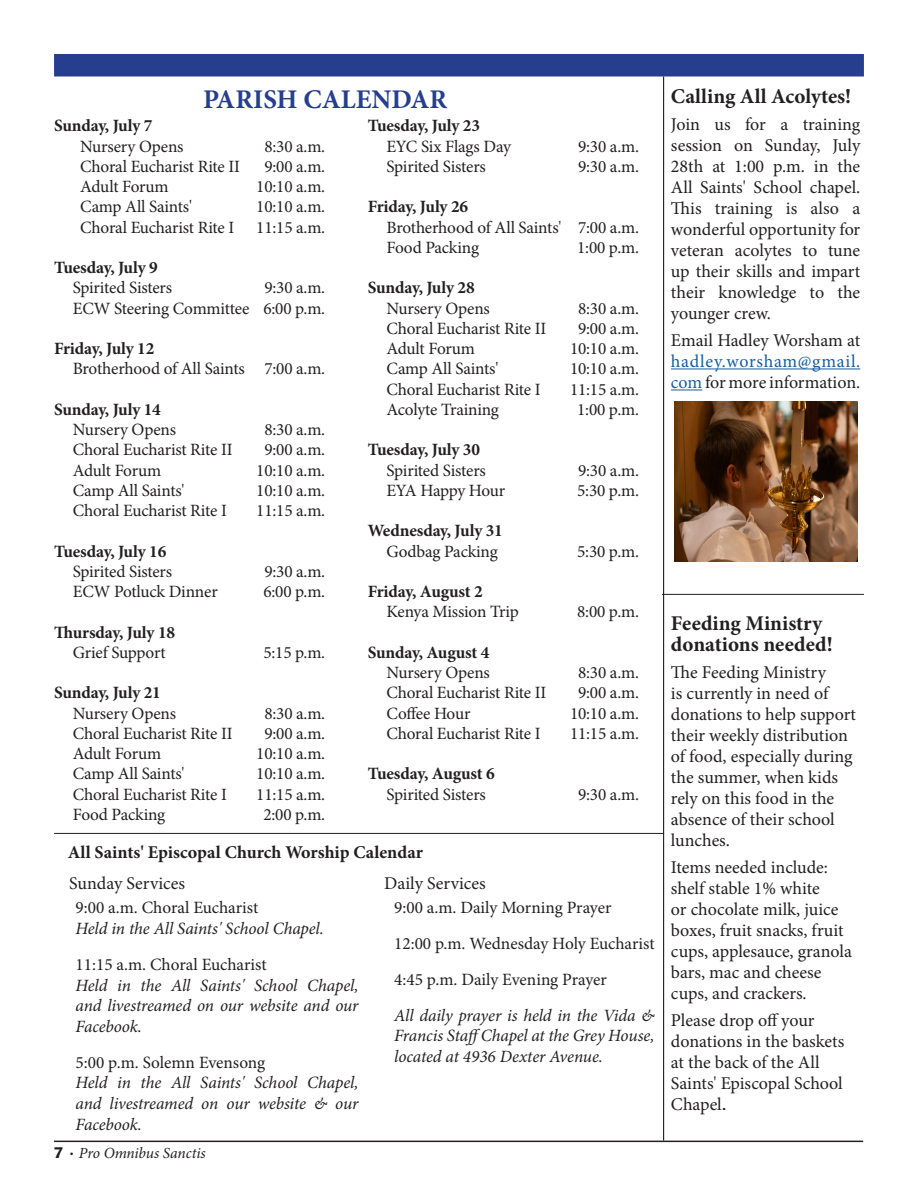
<style>
.page{position:relative;width:918px;height:1188px;background:#fff}
.page>*{position:absolute;margin:0;border:0;box-sizing:border-box;transform-origin:0 0}
.t1{font:700 27px "Minion Pro";color:#253f8e}
.t2{font:700 21px/21px "Minion Pro";color:#231f20}
.t3{font:18px/21px "Minion Pro";color:#231f20}
.t4{font:700 18px "Minion Pro";color:#231f20}
.t5{font:17.25px "Minion Pro";letter-spacing:-.01em;color:#231f20}
.t6{font:italic 17.25px/20.7px "Minion Pro";letter-spacing:-.01em;color:#231f20;text-align:justify}
.t7{font:700 17.25px "Minion Pro";letter-spacing:-.01em;color:#231f20}
.t8{font:italic 15.45px "Minion Pro";letter-spacing:-.01em;color:#231f20}
.s1{color:#175d9e}
.s2{font-family:"Lucida Bright"}
.s3{font-family:"Franklin Gothic ATF";font-weight:700;font-style:normal}
</style>
<div class="page">
<hr style="left:54px;top:1141px;width:809px;height:1px;background:#231f20">
<hr style="left:662px;top:594px;width:202px;height:1px;background:#231f20">
<div style="left:54px;top:54px;width:810px;height:22px;background:#253f8e"></div>
<hr style="left:54px;top:833px;width:609px;height:1px;background:#231f20">
<hr style="left:663px;top:76px;width:1px;height:1065px;background:#231f20">
<hr style="left:671px;top:369px;width:189px;height:1px;background:#175d9e">
<hr style="left:671px;top:390px;width:31px;height:1px;background:#175d9e">
<img style="left:674px;top:401px;width:183px;height:160px">
<p class="t1" style="left:203px;top:80px;width:246px">PARISH CALENDAR</p>
<p class="t2" style="left:671px;top:86px;width:182px">Calling All Acolytes!</p>
<p class="t3" style="left:671px;top:114px;width:191px;text-align:justify">Join us for a training session on Sunday, July 28th at 1:00 p.m. in the All Saints' School chapel.<br>This training is also a wonderful opportunity for veteran acolytes to tune up their skills and impart their knowledge to the younger crew.</p>
<p class="t3" style="left:671px;top:330px;width:191px;text-align:justify">Email Hadley Worsham at <span class="s1">hadley.worsham@gmail. com</span> for more information.</p>
<p class="t7" style="left:54px;top:114px;width:100px">Sunday, July 7</p>
<p class="t5" style="left:80px;top:135px;width:105px">Nursery Opens</p>
<p class="t5" style="left:264px;top:135px;width:62px">8:30 a.m.</p>
<p class="t5" style="left:80px;top:155px;width:161px">Choral Eucharist Rite II</p>
<p class="t5" style="left:264px;top:155px;width:62px">9:00 a.m.</p>
<p class="t5" style="left:80px;top:175px;width:90px">Adult Forum</p>
<p class="t5" style="left:256px;top:175px;width:70px">10:10 a.m.</p>
<p class="t5" style="left:80px;top:195px;width:113px">Camp All Saints'</p>
<p class="t5" style="left:256px;top:195px;width:70px">10:10 a.m.</p>
<p class="t5" style="left:80px;top:216px;width:156px">Choral Eucharist Rite I</p>
<p class="t5" style="left:256px;top:216px;width:70px">11:15 a.m.</p>
<p class="t7" style="left:54px;top:256px;width:105px">Tuesday, July 9</p>
<p class="t5" style="left:73px;top:276px;width:101px">Spirited Sisters</p>
<p class="t5" style="left:264px;top:276px;width:62px">9:30 a.m.</p>
<p class="t5" style="left:73px;top:297px;width:254px">ECW Steering Committee 6:00 p.m.</p>
<p class="t7" style="left:54px;top:337px;width:102px">Friday, July 12</p>
<p class="t5" style="left:73px;top:357px;width:254px">Brotherhood of All Saints 7:00 a.m.</p>
<p class="t7" style="left:54px;top:397px;width:108px">Sunday, July 14</p>
<p class="t5" style="left:73px;top:418px;width:105px">Nursery Opens</p>
<p class="t5" style="left:264px;top:418px;width:62px">8:30 a.m.</p>
<p class="t5" style="left:73px;top:438px;width:161px">Choral Eucharist Rite II</p>
<p class="t5" style="left:264px;top:438px;width:62px">9:00 a.m.</p>
<p class="t5" style="left:73px;top:459px;width:90px">Adult Forum</p>
<p class="t5" style="left:256px;top:459px;width:70px">10:10 a.m.</p>
<p class="t5" style="left:73px;top:479px;width:113px">Camp All Saints'</p>
<p class="t5" style="left:256px;top:479px;width:70px">10:10 a.m.</p>
<p class="t5" style="left:73px;top:499px;width:156px">Choral Eucharist Rite I</p>
<p class="t5" style="left:256px;top:499px;width:70px">11:15 a.m.</p>
<p class="t7" style="left:54px;top:539px;width:114px">Tuesday, July 16</p>
<p class="t5" style="left:73px;top:560px;width:101px">Spirited Sisters</p>
<p class="t5" style="left:264px;top:560px;width:62px">9:30 a.m.</p>
<p class="t5" style="left:73px;top:580px;width:146px">ECW Potluck Dinner</p>
<p class="t5" style="left:263px;top:580px;width:63px">6:00 p.m.</p>
<p class="t7" style="left:54px;top:620px;width:123px">Thursday, July 18</p>
<p class="t5" style="left:73px;top:641px;width:94px">Grief Support</p>
<p class="t5" style="left:263px;top:641px;width:63px">5:15 p.m.</p>
<p class="t7" style="left:54px;top:681px;width:108px">Sunday, July 21</p>
<p class="t5" style="left:73px;top:702px;width:105px">Nursery Opens</p>
<p class="t5" style="left:264px;top:702px;width:62px">8:30 a.m.</p>
<p class="t5" style="left:73px;top:722px;width:161px">Choral Eucharist Rite II</p>
<p class="t5" style="left:264px;top:722px;width:62px">9:00 a.m.</p>
<p class="t5" style="left:73px;top:742px;width:90px">Adult Forum</p>
<p class="t5" style="left:256px;top:742px;width:70px">10:10 a.m.</p>
<p class="t5" style="left:73px;top:762px;width:113px">Camp All Saints'</p>
<p class="t5" style="left:256px;top:762px;width:70px">10:10 a.m.</p>
<p class="t5" style="left:73px;top:783px;width:156px">Choral Eucharist Rite I</p>
<p class="t5" style="left:256px;top:783px;width:70px">11:15 a.m.</p>
<p class="t5" style="left:73px;top:803px;width:94px">Food Packing</p>
<p class="t5" style="left:263px;top:803px;width:63px">2:00 p.m.</p>
<p class="t4" style="left:68px;top:840px;width:357px">All Saints' Episcopal Church Worship Calendar</p>
<p class="t3" style="left:69px;top:873px;width:117px">Sunday Services</p>
<p class="t5" style="left:76px;top:896px;width:184px">9:00 a.m. Choral Eucharist</p>
<p class="t6" style="left:76px;top:918px;width:250px">Held in the All Saints' School Chapel.</p>
<p class="t5" style="left:76px;top:953px;width:193px">11:15 a.m. Choral Eucharist</p>
<p class="t6" style="left:76px;top:975px;width:284px">Held in the All Saints' School Chapel, and livestreamed on our website and our Facebook.</p>
<p class="t5" style="left:76px;top:1051px;width:191px">5:00 p.m. Solemn Evensong</p>
<p class="t6" style="left:76px;top:1072px;width:284px">Held in the All Saints' School Chapel, and livestreamed on our website &amp; our Facebook.</p>
<p class="t7" style="left:368px;top:114px;width:114px">Tuesday, July 23</p>
<p class="t5" style="left:387px;top:135px;width:126px">EYC Six Flags Day</p>
<p class="t5" style="left:578px;top:135px;width:62px">9:30 a.m.</p>
<p class="t5" style="left:387px;top:155px;width:101px">Spirited Sisters</p>
<p class="t5" style="left:578px;top:155px;width:62px">9:30 a.m.</p>
<p class="t7" style="left:368px;top:195px;width:102px">Friday, July 26</p>
<p class="t5" style="left:387px;top:216px;width:254px">Brotherhood of All Saints' 7:00 a.m.</p>
<p class="t5" style="left:387px;top:236px;width:94px">Food Packing</p>
<p class="t5" style="left:577px;top:236px;width:63px">1:00 p.m.</p>
<p class="t7" style="left:368px;top:276px;width:108px">Sunday, July 28</p>
<p class="t5" style="left:387px;top:297px;width:105px">Nursery Opens</p>
<p class="t5" style="left:578px;top:297px;width:62px">8:30 a.m.</p>
<p class="t5" style="left:387px;top:317px;width:161px">Choral Eucharist Rite II</p>
<p class="t5" style="left:578px;top:317px;width:62px">9:00 a.m.</p>
<p class="t5" style="left:387px;top:337px;width:90px">Adult Forum</p>
<p class="t5" style="left:570px;top:337px;width:70px">10:10 a.m.</p>
<p class="t5" style="left:387px;top:357px;width:113px">Camp All Saints'</p>
<p class="t5" style="left:570px;top:357px;width:70px">10:10 a.m.</p>
<p class="t5" style="left:387px;top:378px;width:156px">Choral Eucharist Rite I</p>
<p class="t5" style="left:570px;top:378px;width:70px">11:15 a.m.</p>
<p class="t5" style="left:387px;top:398px;width:114px">Acolyte Training</p>
<p class="t5" style="left:577px;top:398px;width:63px">1:00 p.m.</p>
<p class="t7" style="left:368px;top:438px;width:114px">Tuesday, July 30</p>
<p class="t5" style="left:387px;top:459px;width:101px">Spirited Sisters</p>
<p class="t5" style="left:578px;top:459px;width:62px">9:30 a.m.</p>
<p class="t5" style="left:387px;top:479px;width:120px">EYA Happy Hour</p>
<p class="t5" style="left:577px;top:479px;width:63px">5:30 p.m.</p>
<p class="t7" style="left:368px;top:519px;width:136px">Wednesday, July 31</p>
<p class="t5" style="left:387px;top:540px;width:113px">Godbag Packing</p>
<p class="t5" style="left:577px;top:540px;width:63px">5:30 p.m.</p>
<p class="t7" style="left:368px;top:580px;width:116px">Friday, August 2</p>
<p class="t5" style="left:387px;top:600px;width:134px">Kenya Mission Trip</p>
<p class="t5" style="left:577px;top:600px;width:63px">8:00 p.m.</p>
<p class="t7" style="left:368px;top:640px;width:123px">Sunday, August 4</p>
<p class="t5" style="left:387px;top:661px;width:105px">Nursery Opens</p>
<p class="t5" style="left:578px;top:661px;width:62px">8:30 a.m.</p>
<p class="t5" style="left:387px;top:681px;width:161px">Choral Eucharist Rite II</p>
<p class="t5" style="left:578px;top:681px;width:62px">9:00 a.m.</p>
<p class="t5" style="left:387px;top:702px;width:85px">Coffee Hour</p>
<p class="t5" style="left:570px;top:702px;width:70px">10:10 a.m.</p>
<p class="t5" style="left:387px;top:722px;width:156px">Choral Eucharist Rite I</p>
<p class="t5" style="left:570px;top:722px;width:70px">11:15 a.m.</p>
<p class="t7" style="left:368px;top:762px;width:128px">Tuesday, August 6</p>
<p class="t5" style="left:387px;top:783px;width:101px">Spirited Sisters</p>
<p class="t5" style="left:578px;top:783px;width:62px">9:30 a.m.</p>
<p class="t2" style="left:671px;top:613px;width:163px">Feeding Ministry donations needed!</p>
<p class="t3" style="left:671px;top:662px;width:187px">The Feeding Ministry<br>is currently in need of donations to help support their weekly distribution of food, especially during the summer, when kids rely on this food in the absence of their school lunches.</p>
<p class="t3" style="left:671px;top:857px;width:159px">Items needed include:</p>
<p class="t3" style="left:671px;top:878px;width:183px">shelf stable 1% white<br>or chocolate milk, juice boxes, fruit snacks, fruit cups, applesauce, granola bars, mac and cheese cups, and crackers.</p>
<p class="t3" style="left:671px;top:1010px;width:175px">Please drop off your donations in the baskets at the back of the All<br>Saints' Episcopal School<br>Chapel<span class="s2">.</span></p>
<p class="t3" style="left:384px;top:873px;width:103px">Daily Services</p>
<p class="t5" style="left:394px;top:896px;width:219px">9:00 a.m. Daily Morning Prayer</p>
<p class="t5" style="left:394px;top:932px;width:262px">12:00 p.m. Wednesday Holy Eucharist</p>
<p class="t5" style="left:394px;top:968px;width:214px">4:45 p.m. Daily Evening Prayer</p>
<p class="t6" style="left:394px;top:1005px;width:262px">All daily prayer is held in the Vida &amp; Francis StaffChapel at the Grey House, located at 4936 Dexter Avenue.</p>
<p class="t8" style="left:54px;top:1143px;width:153px"><span class="s3">7</span> <sup>•</sup> Pro Omnibus Sanctis</p>
</div>
